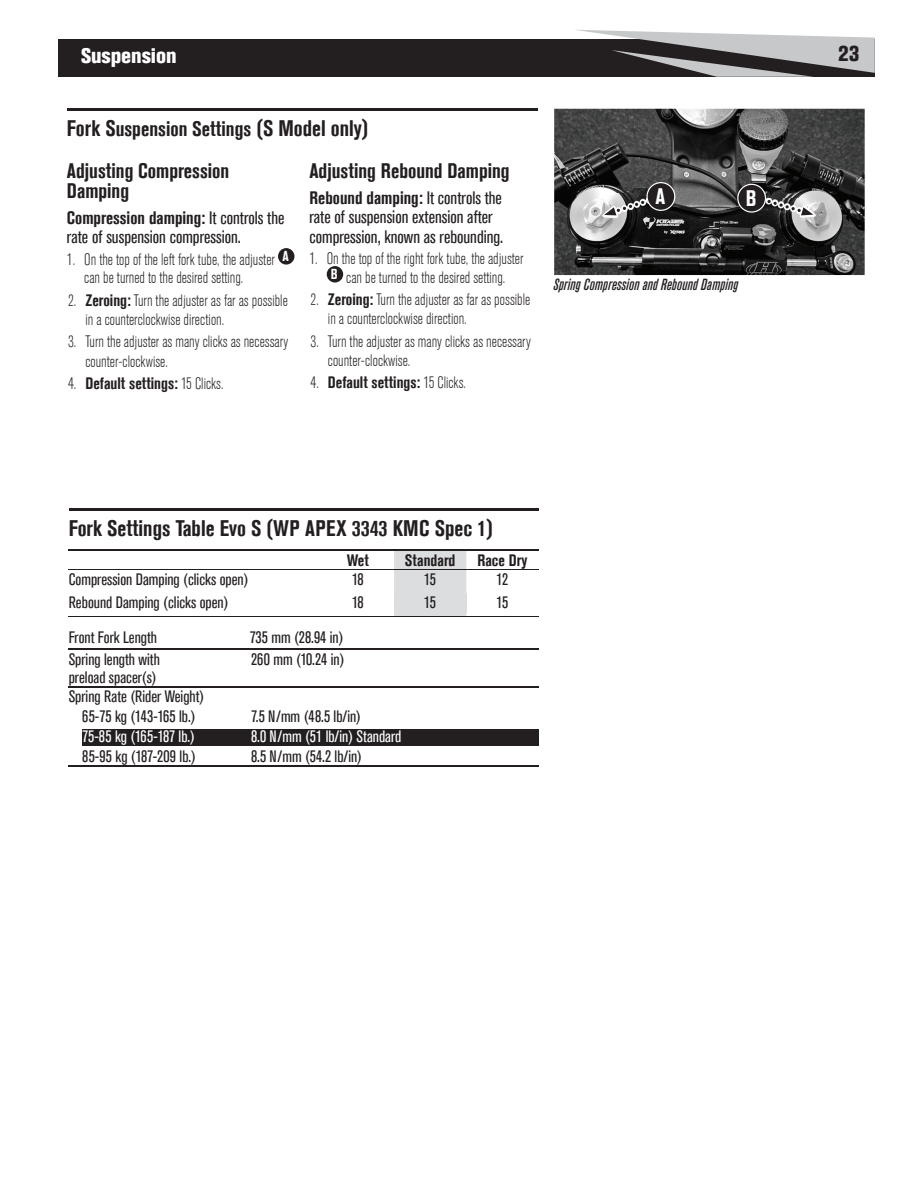
<style>
.page{position:relative;width:918px;height:1188px;background:#fff}
.page>*{position:absolute;margin:0;border:0;box-sizing:border-box;transform-origin:0 0}
.t1{font:700 condensed 22.5px "Akzidenz Grotesk Std";color:#231f20}
.t2{font:700 condensed 22.5px "Akzidenz Grotesk Std";color:#fff}
.t3{font:800 condensed 21.45px "Akzidenz Grotesk Std";color:#231f20}
.t4{font:700 condensed 21px/20.1px "Akzidenz Grotesk Std";color:#231f20}
.t5{font:800 condensed 21px "Akzidenz Grotesk Std";color:#fff}
.t6{font:condensed 18px/19.2px "Akzidenz Grotesk Std";color:#231f20}
.t7{font:300 condensed 16.5px/19.2px "Akzidenz Grotesk Std";color:#231f20}
.t8{font:condensed 16.5px/18px "Akzidenz Grotesk Std";color:#231f20}
.t9{font:700 condensed 16.5px "Akzidenz Grotesk Std";color:#231f20}
.t10{font:condensed 16.5px "Akzidenz Grotesk Std";color:#fff}
.t11{font:italic 500 condensed 16.05px "Akzidenz Grotesk Std";color:#231f20}
.s1{font-size:21px}
.s2{font-weight:700}
.s3{font-weight:300}
</style>
<div class="page">
<div style="left:58px;top:40px;width:817px;height:37px;background:#231f20"></div>
<svg style="left:574px;top:30px;width:301px;height:47px"></svg>
<hr style="left:67px;top:108px;width:470px;height:2px;background:#231f20">
<div style="left:278px;top:248px;width:16px;height:17px;background:#231f20;border-radius:50%"></div>
<div style="left:327px;top:266px;width:16px;height:17px;background:#231f20;border-radius:50%"></div>
<hr style="left:69px;top:508px;width:470px;height:3px;background:#231f20">
<div style="left:394px;top:551px;width:72px;height:65px;background:#dcdddf"></div>
<hr style="left:69px;top:570px;width:253px;height:1px;background:#231f20">
<hr style="left:322px;top:570px;width:72px;height:1px;background:#231f20">
<hr style="left:394px;top:570px;width:72px;height:1px;background:#231f20">
<hr style="left:466px;top:570px;width:73px;height:1px;background:#231f20">
<hr style="left:69px;top:616px;width:253px;height:1px;background:#231f20">
<hr style="left:322px;top:616px;width:72px;height:1px;background:#231f20">
<hr style="left:394px;top:616px;width:72px;height:1px;background:#231f20">
<hr style="left:466px;top:616px;width:73px;height:1px;background:#231f20">
<hr style="left:69px;top:550px;width:253px;height:1px;background:#231f20">
<hr style="left:322px;top:550px;width:72px;height:1px;background:#231f20">
<hr style="left:394px;top:550px;width:72px;height:1px;background:#231f20">
<hr style="left:466px;top:550px;width:73px;height:1px;background:#231f20">
<div style="left:394px;top:593px;width:72px;height:19px;background:#dcdddf"></div>
<hr style="left:69px;top:649px;width:182px;height:1px;background:#231f20">
<hr style="left:251px;top:649px;width:288px;height:1px;background:#231f20">
<hr style="left:69px;top:687px;width:182px;height:1px;background:#231f20">
<hr style="left:251px;top:687px;width:288px;height:1px;background:#231f20">
<hr style="left:69px;top:765px;width:182px;height:2px;background:#231f20">
<hr style="left:251px;top:765px;width:288px;height:2px;background:#231f20">
<div style="left:82px;top:730px;width:169px;height:16px;background:#231f20"></div>
<div style="left:251px;top:730px;width:288px;height:16px;background:#231f20"></div>
<img style="left:554px;top:109px;width:311px;height:166px">
<img style="left:602px;top:193px;width:62px;height:24px">
<img style="left:766px;top:198px;width:49px;height:19px">
<svg style="left:604px;top:182px;width:71px;height:33px;background:#5e5d5d"></svg>
<svg style="left:737px;top:184px;width:76px;height:31px;background:#565555"></svg>
<p class="t5" style="left:81px;top:44px;width:97px">Suspension</p>
<h2 class="t3" style="left:838px;top:41px;width:23px">23</h2>
<h1 class="t1" style="left:67px;top:115px;width:303px">Fork S<span class="s1">uspension Settings</span> (S Model only)</h1>
<p class="t4" style="left:67px;top:160px;width:164px">Adjusting Compression<br>Damping</p>
<p class="t6" style="left:67px;top:209px;width:219px"><span class="s2">Compression damping:</span> It controls the rate of suspension compression .</p>
<p class="t7" style="left:84px;top:250px;width:206px;line-height:18.8px;text-indent:-17px">1. On the top of the left fork tube, the adjuster <sup>A </sup>can be turned to the desired setting.</p>
<p class="t7" style="left:85px;top:291px;width:204px;text-indent:-17px">2. <span class="s2">Zeroing:</span> Turn the adjuster as far as possible in a counterclockwise direction.</p>
<p class="t7" style="left:85px;top:333px;width:204px;text-indent:-17px">3. Turn the adjuster as many clicks as necessary counter-clockwise.</p>
<p class="t9" style="left:68px;top:374px;width:157px"><span class="s3">4.</span> Default settings: <span class="s3">15 Clicks.</span></p>
<p class="t4" style="left:309px;top:160px;width:202px">Adjusting Rebound Damping</p>
<p class="t6" style="left:309px;top:189px;width:195px"><span class="s2">Rebound damping:</span> It controls the rate of suspension extension after compression, known as rebounding .</p>
<p class="t7" style="left:309px;top:249px;width:216px;line-height:18.8px;text-align:center">1. On the top of the right fork tube, the adjuster<br><sup>B</sup> can be turned to the desired setting.</p>
<p class="t7" style="left:328px;top:290px;width:204px;text-indent:-17px">2. <span class="s2">Zeroing:</span> Turn the adjuster as far as possible in a counterclockwise direction.</p>
<p class="t7" style="left:328px;top:332px;width:204px;text-indent:-17px">3. Turn the adjuster as many clicks as necessary counter-clockwise.</p>
<p class="t9" style="left:311px;top:373px;width:157px"><span class="s3">4.</span> Default settings: <span class="s3">15 Clicks.</span></p>
<h1 class="t2" style="left:656px;top:183px;width:11px">A</h1>
<h1 class="t2" style="left:746px;top:185px;width:12px">B</h1>
<p class="t11" style="left:554px;top:276px;width:186px">Spring Compression and Rebound Damping</p>
<h1 class="t1" style="left:69px;top:515px;width:426px">Fork Settings Table Evo S (WP APEX 3343 KMC Spec 1)</h1>
<p class="t9" style="left:347px;top:550px;width:24px">Wet</p>
<p class="t9" style="left:405px;top:550px;width:52px">Standard</p>
<p class="t9" style="left:477px;top:550px;width:51px">Race Dry</p>
<p class="t8" style="left:69px;top:571px;width:181px">Compression Damping (clicks open)</p>
<p class="t8" style="left:352px;top:571px;width:13px">18</p>
<p class="t8" style="left:424px;top:571px;width:13px">15</p>
<p class="t8" style="left:497px;top:571px;width:13px">12</p>
<p class="t8" style="left:69px;top:594px;width:161px">Rebound Damping (clicks open)</p>
<p class="t8" style="left:352px;top:594px;width:13px">18</p>
<p class="t8" style="left:424px;top:594px;width:13px">15</p>
<p class="t8" style="left:496px;top:594px;width:13px">15</p>
<p class="t8" style="left:69px;top:628px;width:90px">Front Fork Length</p>
<p class="t8" style="left:250px;top:628px;width:95px">735 mm (28 .94 in)</p>
<p class="t8" style="left:69px;top:650px;width:93px">Spring length with preload spacer(s)</p>
<p class="t8" style="left:251px;top:650px;width:95px">260 mm (10 .24 in)</p>
<p class="t8" style="left:69px;top:687px;width:137px;line-height:19.6px;text-align:center">Spring Rate (Rider Weight)<br>65-75 kg (143-165 lb .)</p>
<p class="t8" style="left:251px;top:708px;width:112px">7.5 N/mm (48.5 lb/in)</p>
<p class="t10" style="left:82px;top:727px;width:114px">75-85 kg (165-187 lb .)</p>
<p class="t10" style="left:251px;top:727px;width:152px">8.0 N/mm (51 lb/in) Standard</p>
<p class="t8" style="left:82px;top:747px;width:115px">85-95 kg (187-209 lb .)</p>
<p class="t8" style="left:251px;top:747px;width:113px">8.5 N/mm (54.2 lb/in)</p>
</div>
